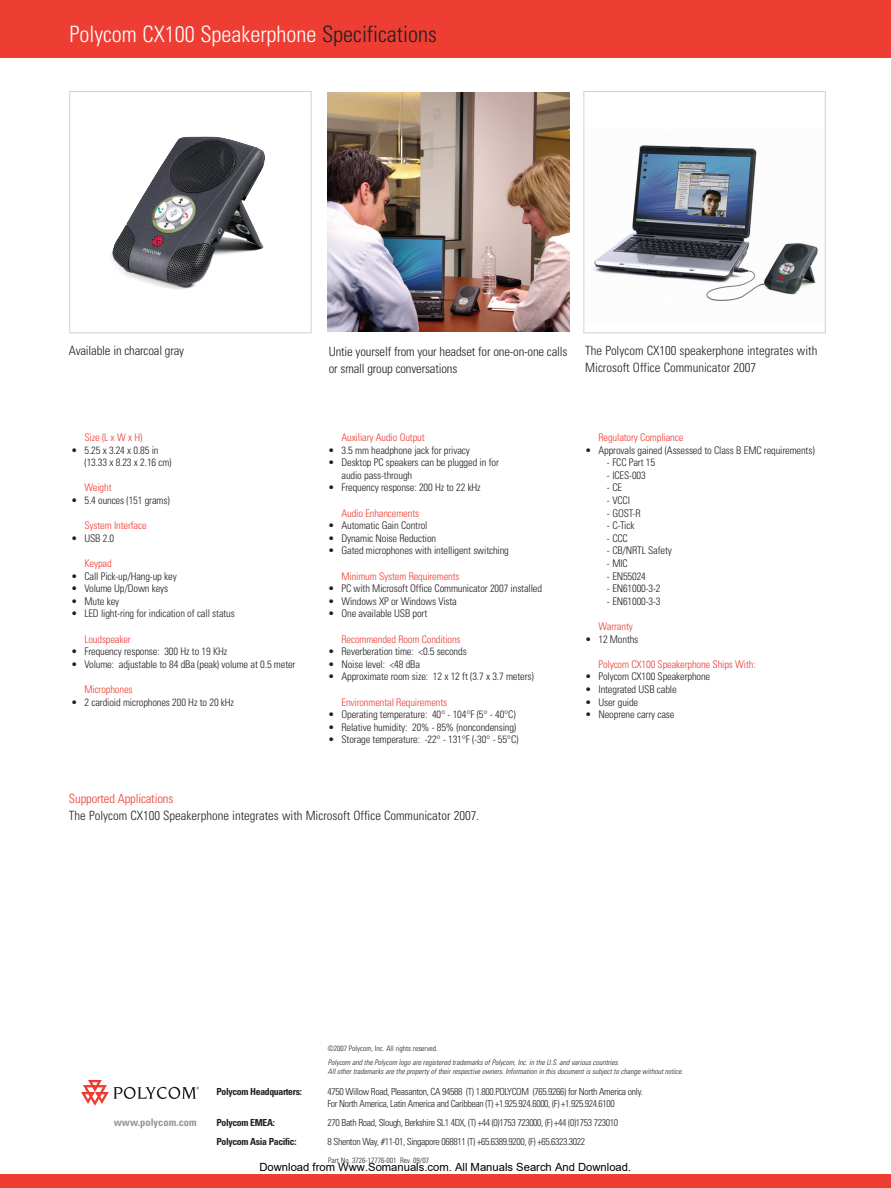
<style>
.page{position:relative;width:891px;height:1188px;background:#fff}
.page>*{position:absolute;margin:0;border:0;box-sizing:border-box;transform-origin:0 0}
.t1{font:300 condensed 22.5px "Univers";color:#fff}
.t2{font:300 condensed 12.75px/17.2px "Univers";color:#231f20}
.t3{font:300 condensed 12.75px "Univers";letter-spacing:-.015em;color:#ee3e34}
.t4{font:11.25px "Arial";color:#000}
.t5{font:300 condensed 10.5px/12.6px "Univers";letter-spacing:-.015em;color:#231f20}
.t6{font:300 condensed 10.5px "Univers";letter-spacing:-.015em;color:#ee3e34}
.t7{font:700 condensed 10.5px "Univers";color:#939598}
.t8{font:300 condensed 9.75px/12.8px "Univers";letter-spacing:-.035em;color:#231f20}
.t9{font:700 condensed 9.75px "Univers";letter-spacing:-.035em;color:#231f20}
.t10{font:italic 300 condensed 7.5px/9px "Univers";color:#231f20}
.t11{font:300 condensed 7.5px "Univers";color:#231f20}
.s1{color:#231f20}
</style>
<div class="page">
<div style="left:0;top:0;width:891px;height:57px;background:#ee3e34"></div>
<svg style="left:81px;top:1080px;width:118px;height:26px"></svg>
<div style="left:0;top:1174px;width:891px;height:14px;background:#ee3e34"></div>
<img style="left:327px;top:93px;width:242px;height:239px">
<img style="left:111px;top:136px;width:154px;height:154px">
<div style="left:69px;top:91px;width:243px;height:242px;border:1px solid #d1d2d4"></div>
<img style="left:592px;top:145px;width:226px;height:156px">
<div style="left:583px;top:91px;width:243px;height:242px;border:1px solid #d1d2d4"></div>
<h1 class="t1" style="left:69px;top:25px;width:369px">Polycom CX100 Speakerphone <span class="s1">Specifications</span></h1>
<p class="t2" style="left:69px;top:343px;width:117px">Available in charcoal gray</p>
<p class="t6" style="left:84px;top:433px;width:59px">Size (L x W x H)</p>
<p class="t5" style="left:84px;top:445px;width:89px;text-indent:-13px">• 5.25 x 3.24 x 0.85 in (13.33 x 8.23 x 2.16 cm)</p>
<p class="t6" style="left:84px;top:484px;width:29px">Weight</p>
<p class="t5" style="left:71px;top:495px;width:100px">• 5.4 ounces (151 grams)</p>
<p class="t6" style="left:84px;top:522px;width:64px">System Interface</p>
<p class="t5" style="left:71px;top:533px;width:45px">• USB 2.0</p>
<p class="t6" style="left:84px;top:559px;width:29px">Keypad</p>
<p class="t5" style="left:71px;top:571px;width:107px">• Call Pick-up/Hang-up key</p>
<p class="t5" style="left:71px;top:583px;width:99px">• Volume Up/Down keys</p>
<p class="t5" style="left:71px;top:596px;width:50px">• Mute key</p>
<p class="t5" style="left:71px;top:609px;width:165px">• LED light-ring for indication of call status</p>
<p class="t6" style="left:84px;top:635px;width:48px">Loudspeaker</p>
<p class="t5" style="left:71px;top:646px;width:158px">• Frequency response: 300 Hz to 19 KHz</p>
<p class="t5" style="left:71px;top:659px;width:226px">• Volume: adjustable to 84 dBa (peak) volume at 0.5 meter</p>
<p class="t6" style="left:84px;top:685px;width:50px">Microphones</p>
<p class="t5" style="left:71px;top:697px;width:165px">• 2 cardioid microphones 200 Hz to 20 kHz</p>
<p class="t2" style="left:329px;top:344px;width:240px">Untie yourself from your headset for one-on-one calls or small group conversations</p>
<p class="t2" style="left:585px;top:343px;width:234px">The Polycom CX100 speakerphone integrates with<br>Microsoft Office Communicator 2007</p>
<p class="t6" style="left:342px;top:434px;width:85px">Auxiliary Audio Output</p>
<p class="t5" style="left:328px;top:445px;width:143px">• 3.5 mm headphone jack for privacy</p>
<p class="t5" style="left:342px;top:457px;width:159px;text-indent:-13px">• Desktop PC speakers can be plugged in for audio pass-through</p>
<p class="t5" style="left:328px;top:483px;width:154px">• Frequency response: 200 Hz to 22 kHz</p>
<p class="t6" style="left:342px;top:509px;width:79px">Audio Enhancements</p>
<p class="t5" style="left:328px;top:520px;width:101px">• Automatic Gain Control</p>
<p class="t5" style="left:328px;top:533px;width:110px">• Dynamic Noise Reduction</p>
<p class="t5" style="left:328px;top:546px;width:182px">• Gated microphones with intelligent switching</p>
<p class="t6" style="left:342px;top:572px;width:120px">Minimum System Requirements</p>
<p class="t5" style="left:328px;top:583px;width:216px">• PC with Microsoft Office Communicator 2007 installed</p>
<p class="t5" style="left:328px;top:596px;width:130px">• Windows XP or Windows Vista</p>
<p class="t5" style="left:328px;top:609px;width:101px">• One available USB port</p>
<p class="t6" style="left:342px;top:635px;width:121px">Recommended Room Conditions</p>
<p class="t5" style="left:328px;top:646px;width:140px">• Reverberation time: &lt;0.5 seconds</p>
<p class="t5" style="left:328px;top:659px;width:94px">• Noise level: &lt;48 dBa</p>
<p class="t5" style="left:328px;top:672px;width:207px">• Approximate room size: 12 x 12 ft (3.7 x 3.7 meters)</p>
<p class="t6" style="left:342px;top:698px;width:107px">Environmental Requirements</p>
<p class="t5" style="left:328px;top:709px;width:189px">• Operating temperature: 40° - 104°F (5° - 40°C)</p>
<p class="t5" style="left:328px;top:722px;width:190px">• Relative humidity: 20% - 85% (noncondensing)</p>
<p class="t5" style="left:328px;top:735px;width:192px">• Storage temperature: -22° - 131°F (-30° - 55°C)</p>
<p class="t6" style="left:599px;top:434px;width:86px">Regulatory Compliance</p>
<p class="t5" style="left:585px;top:445px;width:231px">• Approvals gained (Assessed to Class B EMC requirements)</p>
<p class="t5" style="left:607px;top:457px;width:50px">- FCC Part 15</p>
<p class="t5" style="left:607px;top:470px;width:40px">- ICES-003</p>
<p class="t5" style="left:607px;top:483px;width:17px">- CE</p>
<p class="t5" style="left:607px;top:495px;width:25px">- VCCI</p>
<p class="t5" style="left:607px;top:508px;width:35px">- GOST-R</p>
<p class="t5" style="left:607px;top:520px;width:29px">- C-Tick</p>
<p class="t5" style="left:607px;top:533px;width:22px">- CCC</p>
<p class="t5" style="left:607px;top:546px;width:67px">- CB/NRTL Safety</p>
<p class="t5" style="left:607px;top:558px;width:22px">- MIC</p>
<p class="t5" style="left:607px;top:571px;width:41px">- EN55024</p>
<p class="t5" style="left:607px;top:583px;width:55px">- EN61000-3-2</p>
<p class="t5" style="left:607px;top:596px;width:55px">- EN61000-3-3</p>
<p class="t6" style="left:599px;top:623px;width:36px">Warranty</p>
<p class="t5" style="left:585px;top:634px;width:55px">• 12 Months</p>
<p class="t6" style="left:599px;top:660px;width:159px">Polycom CX100 Speakerphone Ships With:</p>
<p class="t5" style="left:585px;top:672px;width:127px">• Polycom CX100 Speakerphone</p>
<p class="t5" style="left:585px;top:684px;width:93px">• Integrated USB cable</p>
<p class="t5" style="left:585px;top:697px;width:55px">• User guide</p>
<p class="t5" style="left:585px;top:709px;width:91px">• Neoprene carry case</p>
<p class="t3" style="left:69px;top:794px;width:106px">Supported Applications</p>
<p class="t2" style="left:69px;top:809px;width:412px">The Polycom CX100 Speakerphone integrates with Microsoft Office Communicator 2007.</p>
<p class="t7" style="left:114px;top:1119px;width:85px">www.polycom.com</p>
<p class="t11" style="left:328px;top:1046px;width:112px">©2007 Polycom, Inc. All rights reserved.</p>
<p class="t10" style="left:328px;top:1058px;width:358px">Polycom and the Polycom logo are registered trademarks ofPolycom,Inc.in the U.S.and various countries.<br>Allothertrademarks are the property oftheirrespective owners.Information in this documentis subjectto change withoutnotice.</p>
<p class="t9" style="left:216px;top:1088px;width:87px">Polycom Headquarters:</p>
<p class="t8" style="left:327px;top:1086px;width:317px">4750 Willow Road, Pleasanton, CA 94588 (T) 1.800.POLYCOM (765.9266) for North America only.<br>For North America, Latin America and Caribbean (T) +1.925.924.6000, (F) +1.925.924.6100</p>
<p class="t9" style="left:216px;top:1119px;width:60px">Polycom EMEA:</p>
<p class="t8" style="left:327px;top:1117px;width:292px">270 Bath Road, Slough, Berkshire SL1 4DX, (T) +44 (0)1753 723000, (F) +44 (0)1753 723010</p>
<p class="t9" style="left:216px;top:1138px;width:82px">Polycom Asia Pacific:</p>
<p class="t8" style="left:327px;top:1136px;width:259px">8 Shenton Way, #11-01, Singapore 068811 (T) +65.6389.9200, (F) +65.6323.3022</p>
<p class="t11" style="left:328px;top:1158px;width:102px">Part No. 3726-17776-001 Rev. 09/07</p>
<p class="t4" style="left:259px;top:1160px;width:373px">Download from Www.Somanuals.com. All Manuals Search And Download.</p>
</div>
